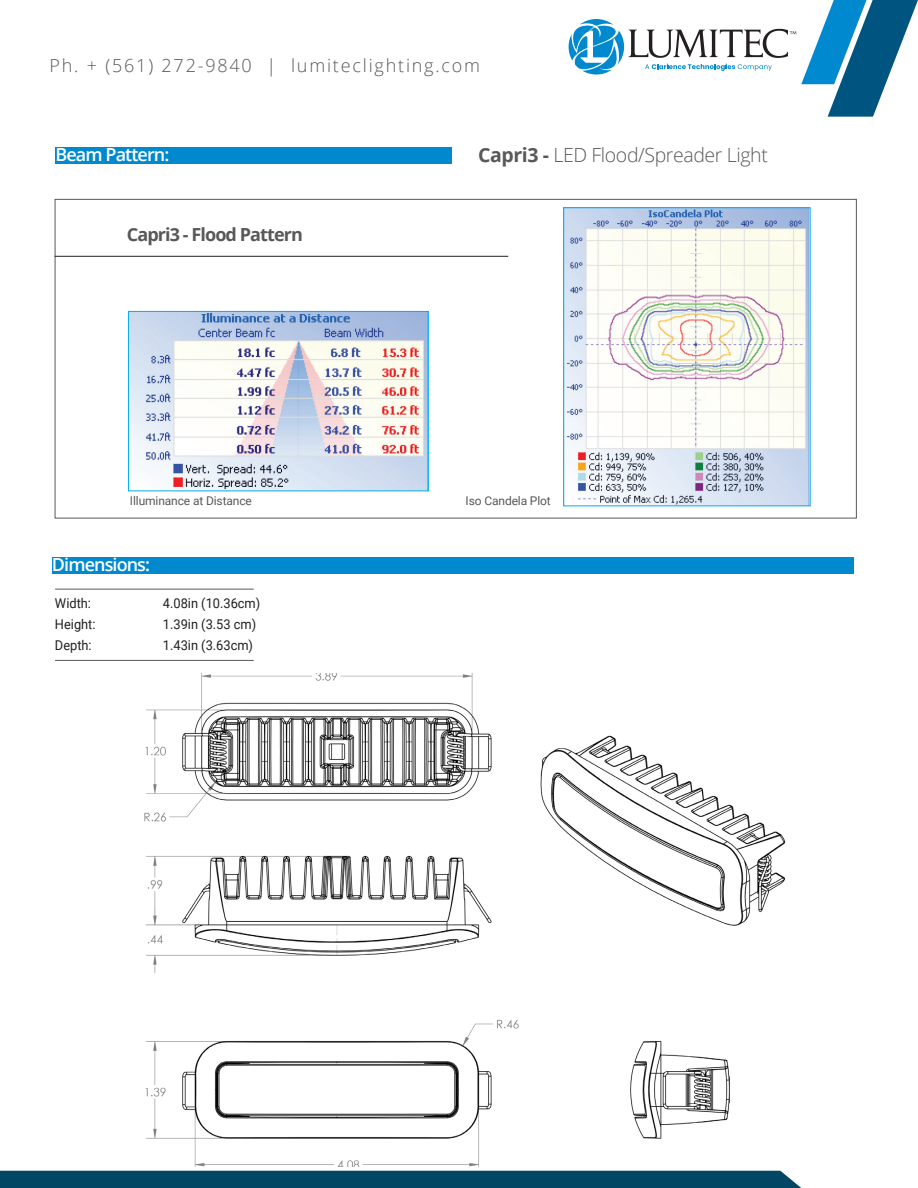
<style>
.page{position:relative;width:918px;height:1188px;background:#fff}
.page>*{position:absolute;margin:0;border:0;box-sizing:border-box;transform-origin:0 0}
.t1{font:300 19.5px "Open Sans";letter-spacing:-.02em;color:#57585a}
.t2{font:300 18px "Open Sans";letter-spacing:.1em;color:#57585a}
.t3{font:600 18px "Open Sans";letter-spacing:-.05em;color:#fff}
.t4{font:700 18px "Open Sans";letter-spacing:-.05em;color:#57585a}
.t5{font:13.5px "Roboto";color:#231f20;scale:.95 1}
.t6{font:12px "Roboto";letter-spacing:-.01em;color:#57585a}
.s1{font-weight:700}
</style>
<div class="page">
<img style="left:144px;top:673px;width:641px;height:493px">
<div style="left:56px;top:147px;width:396px;height:17px;background:#0089ce"></div>
<div style="left:0;top:1171px;width:801px;height:17px;background:#014663"></div>
<div style="left:52px;top:557px;width:801px;height:17px;background:#0089ce"></div>
<hr style="left:55px;top:589px;width:199px;height:1px;background:#57585a">
<hr style="left:55px;top:660px;width:199px;height:1px;background:#57585a">
<img style="left:565px;top:209px;width:244px;height:295px">
<div style="left:563px;top:207px;width:248px;height:299px;border:1px solid #00aeef"></div>
<img style="left:130px;top:313px;width:297px;height:176px">
<div style="left:128px;top:311px;width:301px;height:180px;border:1px solid #00aeef"></div>
<hr style="left:55px;top:256px;width:453px;height:1px;background:#231f20">
<svg style="left:568px;top:0;width:350px;height:117px"></svg>
<h2 class="t2" style="left:50px;top:53px;width:432px">Ph. + (561) 272-9840 | lumiteclighting.com</h2>
<h2 class="t3" style="left:56px;top:142px;width:115px">Beam Pattern:</h2>
<h1 class="t1" style="left:478px;top:142px;width:291px"><span class="s1">Capri3 -</span> LED Flood/Spreader Light</h1>
<h2 class="t4" style="left:127px;top:221px;width:178px">Capri3 - Flood Pattern</h2>
<p class="t6" style="left:130px;top:493px;width:123px">Illuminance at Distance</p>
<p class="t6" style="left:466px;top:493px;width:87px">Iso Candela Plot</p>
<h2 class="t3" style="left:52px;top:552px;width:100px">Dimensions:</h2>
<p class="t5" style="left:55px;top:593px;width:39px">Width:</p>
<p class="t5" style="left:163px;top:593px;width:104px">4.08in (10.36cm)</p>
<p class="t5" style="left:55px;top:614px;width:44px">Height:</p>
<p class="t5" style="left:163px;top:614px;width:100px">1.39in (3.53 cm)</p>
<p class="t5" style="left:55px;top:635px;width:40px">Depth:</p>
<p class="t5" style="left:163px;top:635px;width:96px">1.43in (3.63cm)</p>
</div>
